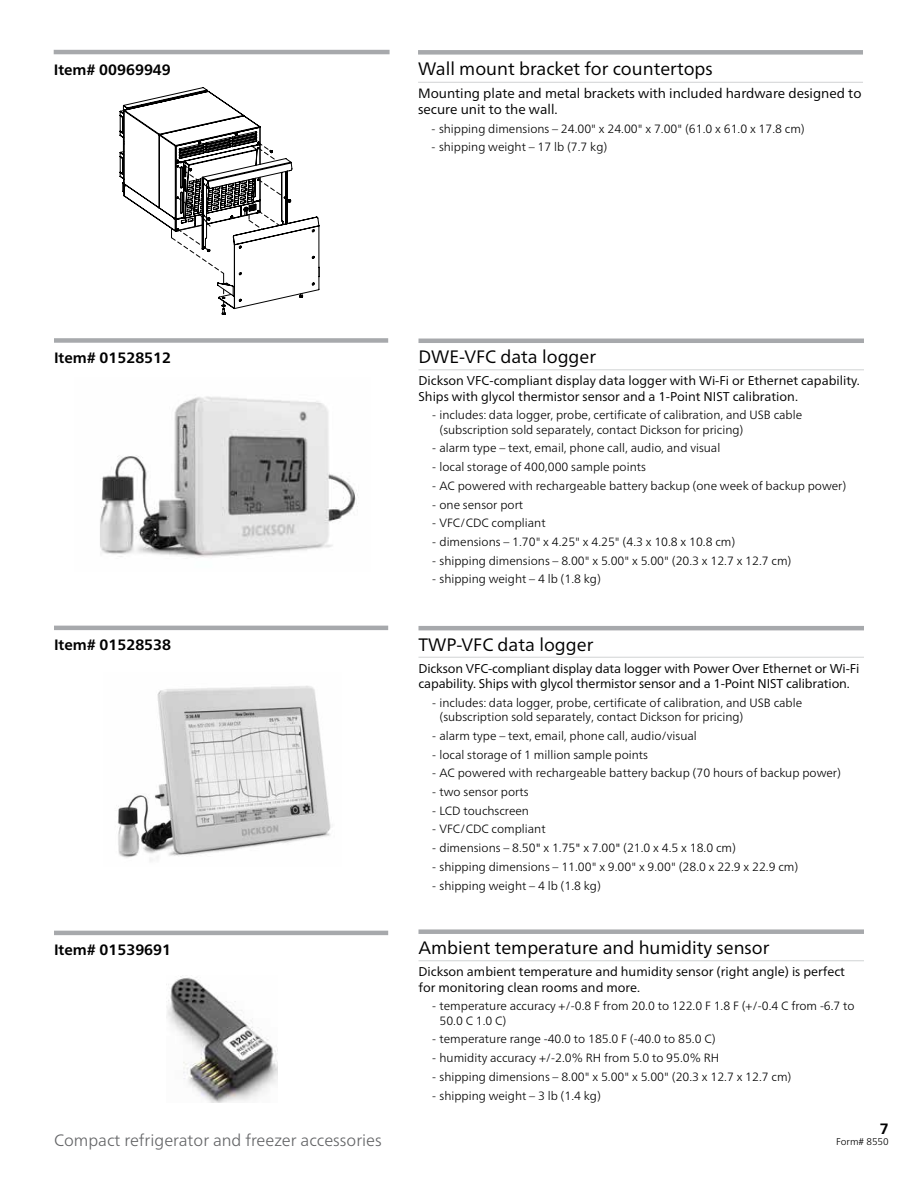
<style>
.page{position:relative;width:918px;height:1188px;background:#fff}
.page>*{position:absolute;margin:0;border:0;box-sizing:border-box;transform-origin:0 0}
.t1{font:18px "Frutiger Neue LT Pro";color:#000}
.t2{font:300 16.5px "Frutiger Neue LT Pro";color:#636466}
.t3{font:700 15px "Frutiger Neue LT Pro";color:#000}
.t4{font:13.5px/16.2px "Frutiger Neue LT Pro";color:#000}
.t5{font:12.75px/15.3px "Frutiger Neue LT Pro";color:#000}
.t6{font:300 12px/14.4px "Frutiger Neue LT Pro";color:#000}
.t7{font:300 9.75px "Frutiger Neue LT Pro";color:#000}
.s1{font-weight:400}
</style>
<div class="page">
<hr style="left:418px;top:339px;width:446px;height:4px;background:#a7a9ac">
<hr style="left:418px;top:369px;width:446px;height:1px;background:#d1d3d4">
<div style="left:54px;top:338px;width:334px;height:5px;background:#a7a9ac"></div>
<img style="left:100px;top:396px;width:258px;height:161px">
<hr style="left:418px;top:626px;width:446px;height:4px;background:#a7a9ac">
<hr style="left:418px;top:657px;width:446px;height:1px;background:#d1d3d4">
<hr style="left:54px;top:626px;width:334px;height:4px;background:#a7a9ac">
<img style="left:117px;top:686px;width:214px;height:175px">
<div style="left:418px;top:929px;width:446px;height:5px;background:#a7a9ac"></div>
<hr style="left:418px;top:960px;width:446px;height:1px;background:#d1d3d4">
<hr style="left:54px;top:931px;width:334px;height:4px;background:#a7a9ac">
<img style="left:167px;top:976px;width:111px;height:127px">
<hr style="left:54px;top:50px;width:336px;height:4px;background:#a7a9ac">
<div style="left:418px;top:50px;width:445px;height:5px;background:#a7a9ac"></div>
<hr style="left:418px;top:82px;width:445px;height:1px;background:#d1d3d4">
<svg style="left:120px;top:87px;width:199px;height:228px"></svg>
<p class="t3" style="left:54px;top:60px;width:119px">Item# 00969949</p>
<h1 class="t1" style="left:418px;top:58px;width:296px">Wall mount bracket for countertops</h1>
<p class="t4" style="left:418px;top:85px;width:445px">Mounting plate and metal brackets with included hardware designed to secure unit to the wall.</p>
<p class="t6" style="left:432px;top:121px;width:375px">- shipping dimensions – 24.00" x 24.00" x 7.00" (61.0 x 61.0 x 17.8 cm)</p>
<p class="t6" style="left:432px;top:140px;width:177px">- shipping weight – 17 lb (7.7 kg)</p>
<p class="t3" style="left:54px;top:349px;width:119px">Item# 01528512</p>
<h1 class="t1" style="left:418px;top:346px;width:179px">DWE-VFC data logger</h1>
<p class="t5" style="left:418px;top:373px;width:443px">Dickson VFC-compliant display data logger with Wi-Fi or Ethernet capability.<br>Ships with glycol thermistor sensor and a 1-Point NIST calibration.</p>
<p class="t6" style="left:440px;top:408px;width:364px;text-indent:-8px">- includes: data logger, probe, certificate of calibration, and USB cable (subscription sold separately, contact Dickson for pricing)</p>
<p class="t6" style="left:432px;top:441px;width:290px">- alarm type – text, email, phone call, audio, and visual</p>
<p class="t6" style="left:432px;top:460px;width:215px">- local storage of 400,000 sample points</p>
<p class="t6" style="left:432px;top:478px;width:416px">- AC powered with rechargeable battery backup (one week of backup power)</p>
<p class="t6" style="left:432px;top:497px;width:93px">- one sensor port</p>
<p class="t6" style="left:432px;top:516px;width:115px">- VFC/CDC compliant</p>
<p class="t6" style="left:432px;top:535px;width:305px">- dimensions – 1.70" x 4.25" x 4.25" (4.3 x 10.8 x 10.8 cm)</p>
<p class="t6" style="left:432px;top:553px;width:361px">- shipping dimensions – 8.00" x 5.00" x 5.00" (20.3 x 12.7 x 12.7 cm)</p>
<p class="t6" style="left:432px;top:572px;width:170px">- shipping weight – 4 lb (1.8 kg)</p>
<p class="t3" style="left:54px;top:636px;width:119px">Item# 01528538</p>
<h1 class="t1" style="left:418px;top:633px;width:176px">TWP-VFC data logger</h1>
<p class="t5" style="left:418px;top:661px;width:442px">Dickson VFC-compliant display data logger with Power Over Ethernet or Wi-Fi capability. Ships with glycol thermistor sensor and a 1-Point NIST calibration.</p>
<p class="t6" style="left:440px;top:695px;width:364px;text-indent:-8px">- includes: data logger, probe, certificate of calibration, and USB cable (subscription sold separately, contact Dickson for pricing)</p>
<p class="t6" style="left:432px;top:728px;width:266px">- alarm type – text, email, phone call, audio/visual</p>
<p class="t6" style="left:432px;top:747px;width:218px">- local storage of 1 million sample points</p>
<p class="t6" style="left:432px;top:766px;width:411px">- AC powered with rechargeable battery backup (70 hours of backup power)</p>
<p class="t6" style="left:432px;top:785px;width:98px">- two sensor ports</p>
<p class="t6" style="left:432px;top:803px;width:99px">- LCD touchscreen</p>
<p class="t6" style="left:432px;top:822px;width:115px">- VFC/CDC compliant</p>
<p class="t6" style="left:432px;top:841px;width:305px">- dimensions – 8.50<span class="s1">"</span> x 1.75<span class="s1">"</span> x 7.00<span class="s1">"</span> (21.0 x 4.5 x 18.0 cm)</p>
<p class="t6" style="left:432px;top:859px;width:368px">- shipping dimensions – 11.00" x 9.00" x 9.00" (28.0 x 22.9 x 22.9 cm)</p>
<p class="t6" style="left:432px;top:878px;width:170px">- shipping weight – 4 lb (1.8 kg)</p>
<p class="t3" style="left:54px;top:941px;width:119px">Item# 01539691</p>
<h1 class="t1" style="left:418px;top:937px;width:353px">Ambient temperature and humidity sensor</h1>
<p class="t5" style="left:418px;top:964px;width:428px">Dickson ambient temperature and humidity sensor (right angle) is perfect for monitoring clean rooms and more.</p>
<p class="t6" style="left:440px;top:999px;width:417px;text-indent:-8px">- temperature accuracy +/-0.8 F from 20.0 to 122.0 F 1.8 F (+/-0.4 C from -6.7 to<br>50.0 C 1.0 C)</p>
<p class="t6" style="left:432px;top:1032px;width:285px">- temperature range -40.0 to 185.0 F (-40.0 to 85.0 C)</p>
<p class="t6" style="left:432px;top:1051px;width:289px">- humidity accuracy +/-2.0% RH from 5.0 to 95.0% RH</p>
<p class="t6" style="left:432px;top:1069px;width:361px">- shipping dimensions – 8.00" x 5.00" x 5.00" (20.3 x 12.7 x 12.7 cm)</p>
<p class="t6" style="left:432px;top:1088px;width:170px">- shipping weight – 3 lb (1.4 kg)</p>
<p class="t3" style="left:880px;top:1120px;width:10px">7</p>
<h2 class="t2" style="left:54px;top:1130px;width:329px">Compact refrigerator and freezer accessories</h2>
<p class="t7" style="left:836px;top:1136px;width:54px">Form# 8550</p>
</div>
